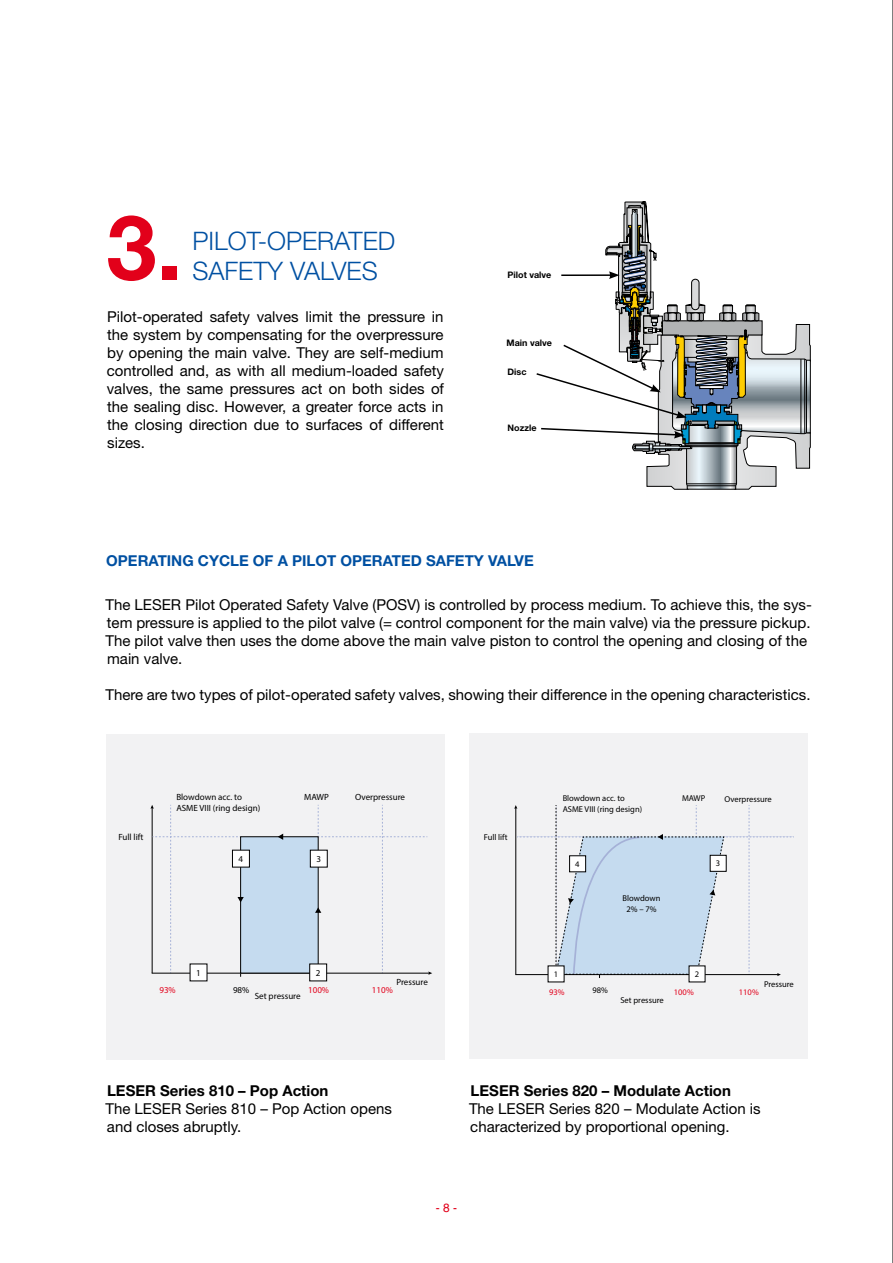
<style>
.page{position:relative;width:893px;height:1263px;background:#fff}
.page>*{position:absolute;margin:0;border:0;box-sizing:border-box;transform-origin:0 0}
.t1{font:700 90px "Helvetica Neue LT Pro";color:#e2001a}
.t2{font:300 25.5px "Helvetica Neue LT Pro";color:#0050a2}
.t3{font:15px/18px "Helvetica Neue LT Pro";color:#000}
.t4{font:700 15px "Helvetica Neue LT Pro";color:#000}
.t5{font:700 15px "Helvetica Neue LT Pro";color:#0050a2}
.t6{font:12px "Helvetica";color:#e2001a}
.t7{font:9px/10.8px "Myriad Pro";color:#000}
.t8{font:700 9px "Helvetica Neue LT Pro";color:#000}
.t9{font:9px "Myriad Pro";color:#e2001a}
.t10{font:8.55px/10.2px "Myriad Pro";color:#000}
.t11{font:8.55px "Myriad Pro";color:#e2001a}
</style>
<div class="page">
<div style="left:106px;top:734px;width:338px;height:325px;background:#f2f2f3"></div>
<hr style="left:152px;top:973px;width:278px;height:1px;background:#000">
<div style="left:240px;top:836px;width:79px;height:137px;background:#c5dbef;border:1px solid #000"></div>
<svg style="left:315px;top:805px;width:117px;height:170px"></svg>
<svg style="left:278px;top:834px;width:5px;height:6px"></svg>
<svg style="left:150px;top:805px;width:94px;height:172px"></svg>
<div style="left:190px;top:963px;width:17px;height:18px;background:#fff"></div>
<div style="left:309px;top:963px;width:18px;height:18px;background:#fff;border:1px solid #000"></div>
<div style="left:310px;top:850px;width:18px;height:17px;background:#fff;border:1px solid #000"></div>
<div style="left:232px;top:850px;width:18px;height:17px;background:#fff;border:1px solid #000"></div>
<div style="left:470px;top:733px;width:338px;height:325px;background:#f2f2f3"></div>
<svg style="left:514px;top:805px;width:280px;height:173px"></svg>
<div style="left:548px;top:965px;width:16px;height:17px;background:#fff"></div>
<div style="left:689px;top:965px;width:16px;height:17px;background:#fff"></div>
<div style="left:710px;top:855px;width:17px;height:17px;background:#fff;border:1px solid #000"></div>
<div style="left:569px;top:855px;width:17px;height:17px;background:#fff;border:1px solid #000"></div>
<svg style="left:536px;top:201px;width:274px;height:288px"></svg>
<hr style="left:892px;top:0;width:1px;height:1263px;background:#000">
<h1 class="t1" style="left:106px;top:191px;width:77px">3.</h1>
<h2 class="t2" style="left:192px;top:225px;width:204px">PILOT-OPERATED</h2>
<h2 class="t2" style="left:192px;top:255px;width:187px">SAFETY VALVES</h2>
<p class="t3" style="left:107px;top:307px;width:339px;text-align:justify">Pilot-operated safety valves limit the pressure in the system by compensating for the overpressure by opening the main valve. They are self-medium controlled and, as with all medium-loaded safety valves, the same pressures act on both sides of the sealing disc. However, a greater force acts in the closing direction due to surfaces of different sizes.</p>
<p class="t8" style="left:508px;top:269px;width:45px">Pilot valve</p>
<p class="t8" style="left:507px;top:337px;width:47px">Main valve</p>
<p class="t8" style="left:508px;top:366px;width:20px">Disc</p>
<p class="t8" style="left:508px;top:422px;width:30px">Nozzle</p>
<p class="t5" style="left:106px;top:551px;width:429px">OPERATING CYCLE OF A PILOT OPERATED SAFETY VALVE</p>
<p class="t3" style="left:105px;top:595px;width:708px">The LESER Pilot Operated Safety Valve (POSV) is controlled by process medium. To achieve this, the sys&shy;tem pressure is applied to the pilot valve (= control component for the main valve) via the pressure pickup.<br>The pilot valve then uses the dome above the main valve piston to control the opening and closing of the main valve.</p>
<p class="t3" style="left:105px;top:685px;width:706px">There are two types of pilot-operated safety valves, showing their difference in the opening characteristics.</p>
<p class="t7" style="left:118px;top:831px;width:27px">Full lift</p>
<p class="t7" style="left:176px;top:792px;width:85px">Blowdown acc. to<br>ASME VIII (ring design)</p>
<p class="t7" style="left:304px;top:792px;width:26px">MAWP</p>
<p class="t7" style="left:355px;top:792px;width:51px">Overpressure</p>
<p class="t7" style="left:238px;top:853px;width:6px">4</p>
<p class="t7" style="left:316px;top:853px;width:6px">3</p>
<p class="t7" style="left:196px;top:967px;width:6px">1</p>
<p class="t7" style="left:316px;top:967px;width:6px">2</p>
<p class="t7" style="left:396px;top:976px;width:33px">Pressure</p>
<p class="t9" style="left:159px;top:984px;width:18px">93%</p>
<p class="t7" style="left:233px;top:984px;width:18px">98%</p>
<p class="t9" style="left:308px;top:984px;width:22px">100%</p>
<p class="t9" style="left:372px;top:984px;width:22px">110%</p>
<p class="t7" style="left:255px;top:990px;width:47px">Set pressure</p>
<p class="t10" style="left:484px;top:831px;width:25px">Full lift</p>
<p class="t10" style="left:563px;top:793px;width:81px">Blowdown acc. to<br>ASME VIII (ring design)</p>
<p class="t10" style="left:682px;top:793px;width:25px">MAWP</p>
<p class="t10" style="left:724px;top:793px;width:49px">Overpressure</p>
<p class="t10" style="left:575px;top:859px;width:6px">4</p>
<p class="t10" style="left:716px;top:858px;width:6px">3</p>
<p class="t10" style="left:623px;top:893px;width:39px;text-align:center">Blowdown<br>2% – 7%</p>
<p class="t10" style="left:554px;top:969px;width:6px">1</p>
<p class="t10" style="left:695px;top:969px;width:6px">2</p>
<p class="t10" style="left:764px;top:979px;width:31px">Pressure</p>
<p class="t11" style="left:549px;top:987px;width:17px">93%</p>
<p class="t10" style="left:592px;top:985px;width:17px">98%</p>
<p class="t11" style="left:674px;top:987px;width:21px">100%</p>
<p class="t11" style="left:739px;top:987px;width:21px">110%</p>
<p class="t10" style="left:620px;top:994px;width:45px">Set pressure</p>
<p class="t4" style="left:107px;top:1081px;width:223px">LESER Series 810 – Pop Action</p>
<p class="t3" style="left:105px;top:1099px;width:288px">The LESER Series 810 – Pop Action opens and closes abruptly.</p>
<p class="t4" style="left:471px;top:1081px;width:262px">LESER Series 820 – Modulate Action</p>
<p class="t3" style="left:469px;top:1099px;width:293px">The LESER Series 820 – Modulate Action is characterized by proportional opening.</p>
<p class="t6" style="left:436px;top:1199px;width:23px">- 8 -</p>
</div>
